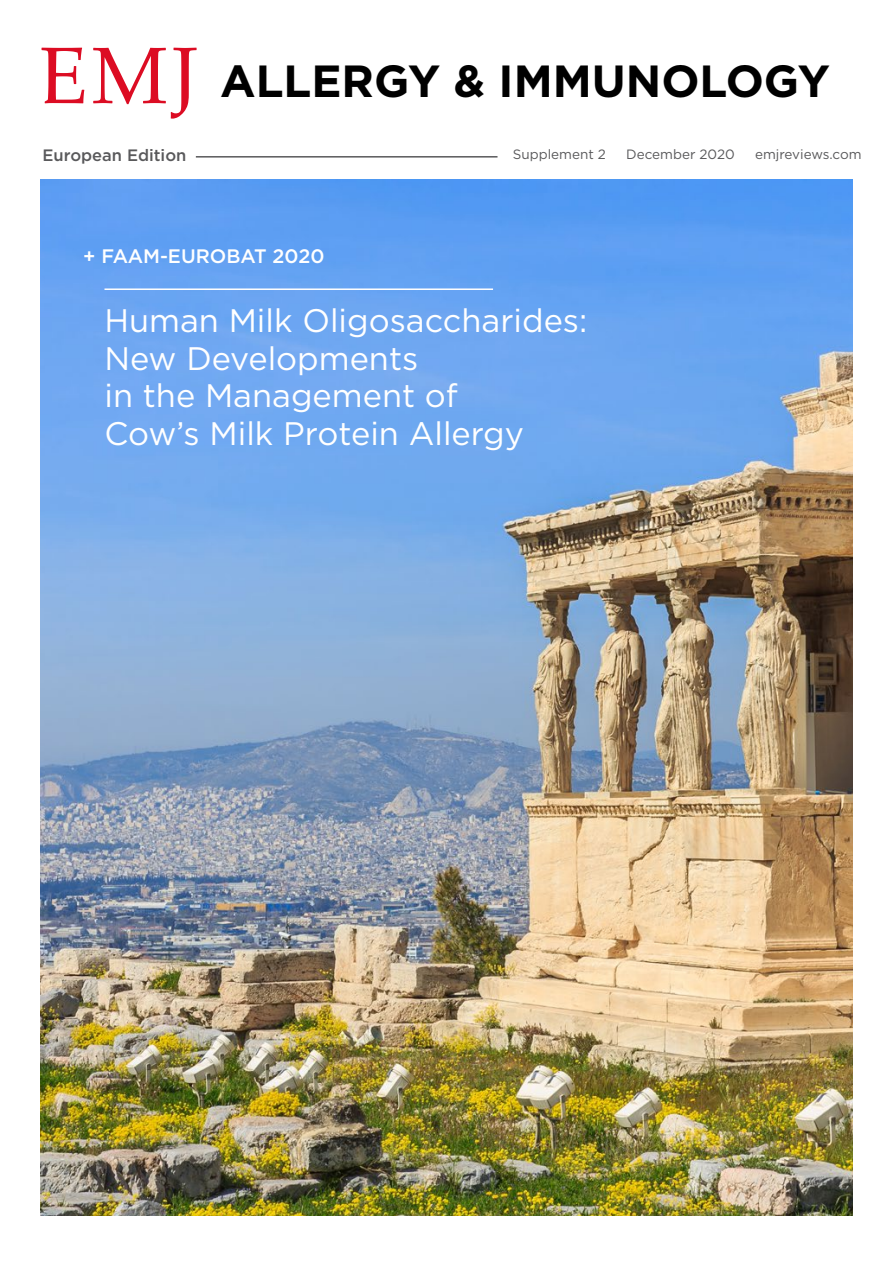
<style>
.page{position:relative;width:893px;height:1263px;background:#fff}
.page>*{position:absolute;margin:0;border:0;box-sizing:border-box;transform-origin:0 0}
.t1{font:700 45px "Gotham";color:#000}
.Symposium_Title{font:32.55px/37.5px "Gotham";color:#fff}
.t2{font:500 19.5px "Gotham";color:#fff}
.t3{font:500 16.5px "Gotham";color:#59595b}
.t4{font:13.5px "Gotham";color:#59595b}
</style>
<div class="page">
<img style="left:41px;top:179px;width:811px;height:1036px">
<svg style="left:42px;top:48px;width:155px;height:71px"></svg>
<hr style="left:196px;top:156px;width:301px;height:2px;background:#59595b">
<hr style="left:104px;top:288px;width:389px;height:2px;background:#fff">
<p class="t3" style="left:43px;top:144px;width:145px">European Edition</p>
<p class="t1" style="left:220px;top:51px;width:611px">ALLERGY &amp; IMMUNOLOGY</p>
<p class="t4" style="left:513px;top:145px;width:95px">Supplement 2</p>
<p class="t4" style="left:626px;top:145px;width:110px">December 2020</p>
<p class="t4" style="left:755px;top:145px;width:108px">emjreviews.com</p>
<p class="t2" style="left:83px;top:244px;width:243px">+ FAAM-EUROBAT 2020</p>
<p class="Symposium_Title" style="left:104px;top:301px;width:484px">Human Milk Oligosaccharides:<br>New Developments<br>in the Management of<br>Cow’s Milk Protein Allergy</p>
</div>
